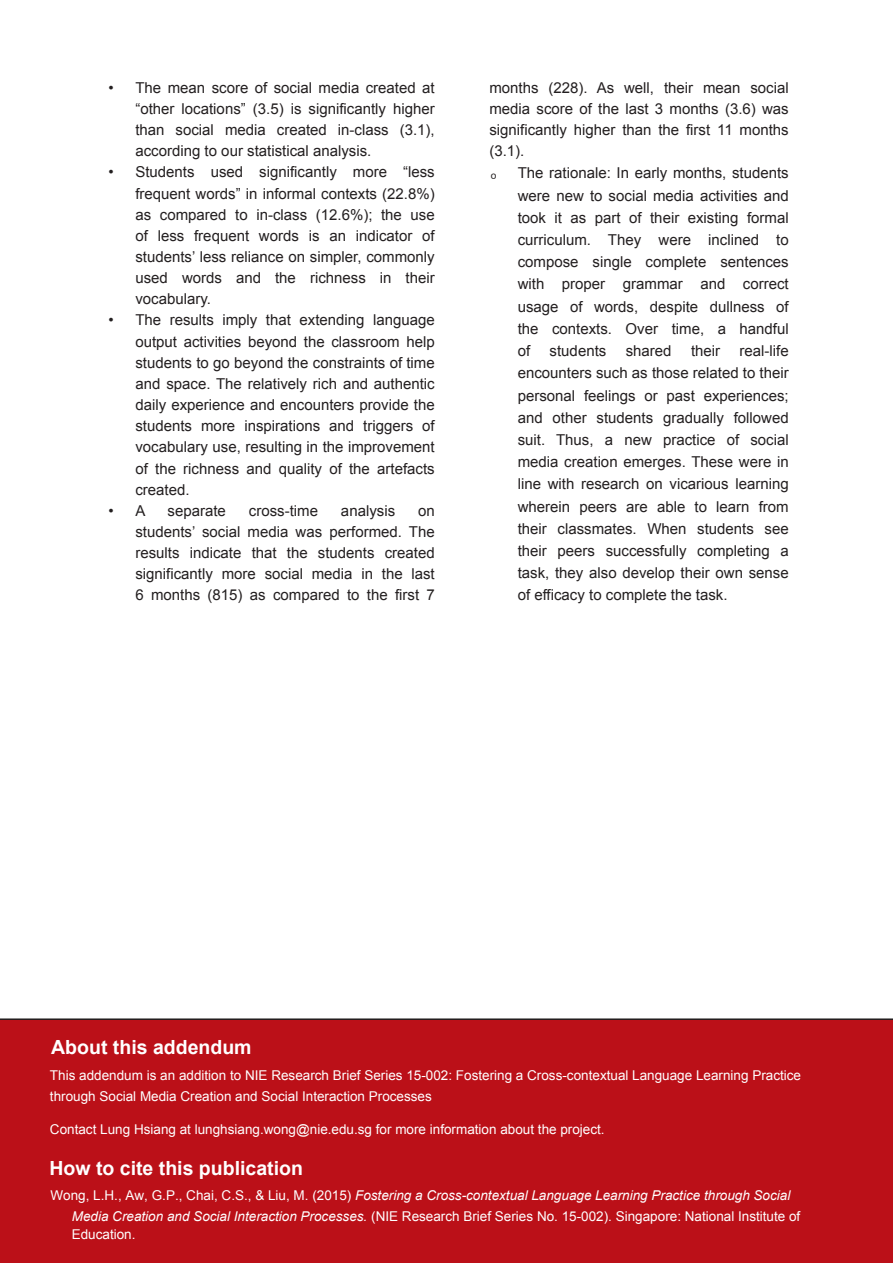
<style>
.page{position:relative;width:893px;height:1263px;background:#fff}
.page>*{position:absolute;margin:0;border:0;box-sizing:border-box;transform-origin:0 0}
.t1{font:700 19.5px "Arial";color:#fff}
.t2{font:15px/21.1px "Arial";color:#231f20;text-align:justify}
.t3{font:13.5px/21px "Arial";color:#fff}
.t4{font:italic 13.5px/21px "Arial";color:#fff}
.s1{font-style:normal}
</style>
<div class="page">
<div style="left:0;top:1018px;width:893px;height:245px;background:#bb1018"></div>
<p class="t2" style="left:135px;top:77px;width:301px;text-indent:-27px">• The mean score of social media created at “other locations” (3.5) is significantly higher than social media created in-class (3.1), according to our statistical analysis.</p>
<p class="t2" style="left:135px;top:162px;width:301px;text-indent:-27px">• Students used significantly more “less frequent words” in informal contexts (22.8%) as compared to in-class (12.6%); the use of less frequent words is an indicator of students’ less reliance on simpler, commonly used words and the richness in their vocabulary.</p>
<p class="t2" style="left:135px;top:310px;width:301px;text-indent:-27px">• The results imply that extending language output activities beyond the classroom help students to go beyond the constraints of time and space. The relatively rich and authentic daily experience and encounters provide the students more inspirations and triggers of vocabulary use, resulting in the improvement of the richness and quality of the artefacts created.</p>
<p class="t2" style="left:108px;top:500px;width:39px">• A</p>
<p class="t2" style="left:168px;top:500px;width:60px">separate</p>
<p class="t2" style="left:249px;top:500px;width:71px">cross-time</p>
<p class="t2" style="left:341px;top:500px;width:56px">analysis</p>
<p class="t2" style="left:135px;top:500px;width:301px;text-indent:283px">on students’ social media was performed. The results indicate that the students created significantly more social media in the last 6 months (815) as compared to the first 7</p>
<p class="t2" style="left:489px;top:77px;width:301px;text-align:left">months (228). As well, their mean social media score of the last 3 months (3.6) was significantly higher than the first 11 months (3.1).<br>ₒ</p>
<p class="t2" style="left:518px;top:162px;width:273px;line-height:22.2px">The rationale: In early months, students were new to social media activities and took it as part of their existing formal curriculum. They were inclined to compose single complete sentences with proper grammar and correct usage of words, despite dullness of the contexts. Over time, a handful of</p>
<p class="t2" style="left:518px;top:340px;width:273px;line-height:22.2px;text-indent:222px">real-life encounters such as those related to their personal feelings or past experiences; and other students gradually followed suit. Thus, a new practice of social media creation emerges. These were in line with research on vicarious learning wherein peers are able to learn from their classmates. When students see their peers successfully completing a task, they also develop their own sense of efficacy to complete the task.</p>
<p class="t2" style="left:550px;top:340px;width:58px">students</p>
<p class="t2" style="left:626px;top:340px;width:47px">shared</p>
<p class="t2" style="left:691px;top:340px;width:31px">their</p>
<p class="t1" style="left:51px;top:1035px;width:202px">About this addendum</p>
<p class="t3" style="left:50px;top:1064px;width:753px">This addendum is an addition to NIE Research Brief Series 15-002: Fostering a Cross-contextual Language Learning Practice through Social Media Creation and Social Interaction Processes</p>
<p class="t3" style="left:50px;top:1119px;width:556px">Contact Lung Hsiang at lunghsiang.wong@nie.edu.sg for more information about the project.</p>
<p class="t1" style="left:49px;top:1155px;width:255px">How to cite this publication</p>
<p class="t4" style="left:72px;top:1185px;width:730px;text-indent:-21px"><span class="s1">Wong, L.H., Aw, G.P., Chai, C.S., &amp; Liu, M. (2015)</span> Fostering a Cross-contextual Language Learning Practice through Social<br>Media Creation and Social Interaction Processes. <span class="s1">(NIE Research Brief Series No. 15-002). Singapore: National Institute of</span></p>
<p class="t3" style="left:72px;top:1224px;width:65px">Education.</p>
</div>
